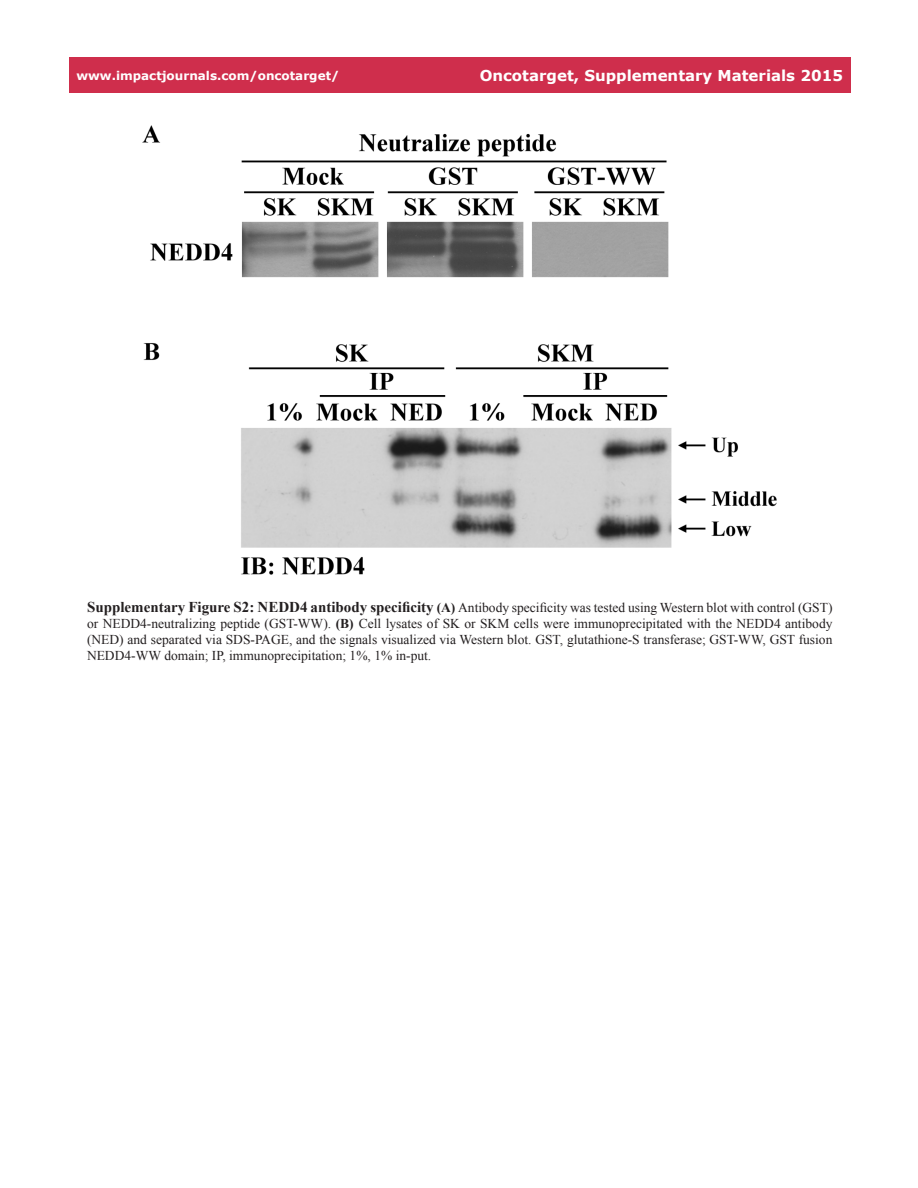
<style>
.page{position:relative;width:918px;height:1188px;background:#fff}
.page>*{position:absolute;margin:0;border:0;box-sizing:border-box;transform-origin:0 0}
.t1{font:700 15px "Verdana";color:#fff}
.FigureText{font:13.5px/16.2px "Times New Roman";color:#231f20;text-align:justify}
.t2{font:700 12px "Verdana";color:#fff}
.s1{font-weight:700;font-size:15px}
.s2{font-weight:700}
</style>
<div class="page">
<div style="left:69px;top:57px;width:781px;height:36px;background:#cf2e4c"></div>
<img style="left:143px;top:126px;width:634px;height:448px">
<p class="t2" style="left:76px;top:67px;width:264px">www.impactjournals.com/oncotarget/</p>
<p class="t1" style="left:480px;top:65px;width:365px">Oncotarget, Supplementary Materials 2015</p>
<p class="FigureText" style="left:87px;top:599px;width:747px"><span class="s1">Supplementary Figure S2: NEDD4 antibody specificity</span> <span class="s2">(A)</span> Antibody specificity was tested using Western blot with control (GST) or NEDD4-neutralizing peptide (GST-WW). <span class="s2">(B)</span> Cell lysates of SK or SKM cells were immunoprecipitated with the NEDD4 antibody (NED) and separated via SDS-PAGE, and the signals visualized via Western blot. GST, glutathione-S transferase; GST-WW, GST fusion NEDD4-WW domain; IP, immunoprecipitation; 1%, 1% in-put.</p>
</div>
